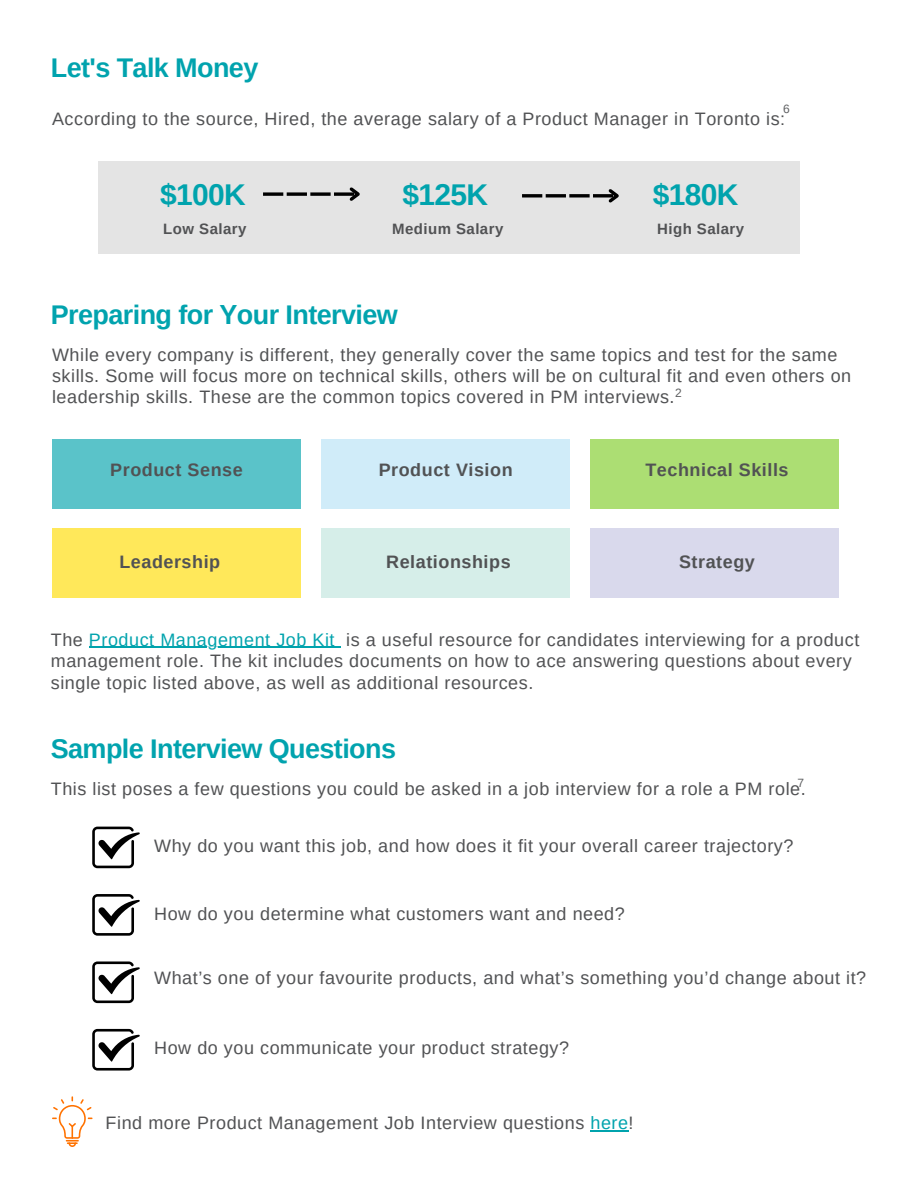
<style>
.page{position:relative;width:918px;height:1188px;background:#fff}
.page>*{position:absolute;margin:0;border:0;box-sizing:border-box;transform-origin:0 0}
.t1{font:700 30px "Arimo";letter-spacing:-.02em;color:#00a3ad}
.t2{font:700 27px "Arimo";letter-spacing:-.02em;color:#01a3ae}
.t3{font:18px/21.3px "Arimo";letter-spacing:.03em;color:#515254}
.t4{font:700 18px "Arimo";letter-spacing:.03em;color:#515254}
.t5{font:700 15px "Arimo";letter-spacing:.03em;color:#515254}
.t6{font:12px "Arimo";color:#5f6062}
.s1{color:#00a3ad}
</style>
<div class="page">
<div style="left:98px;top:162px;width:702px;height:92px;background:#e4e4e4"></div>
<svg style="left:263px;top:192px;width:20px;height:4px"></svg>
<svg style="left:287px;top:192px;width:20px;height:4px"></svg>
<svg style="left:310px;top:192px;width:21px;height:4px"></svg>
<svg style="left:334px;top:192px;width:13px;height:4px"></svg>
<svg style="left:347px;top:187px;width:13px;height:14px"></svg>
<svg style="left:522px;top:194px;width:20px;height:4px"></svg>
<svg style="left:546px;top:194px;width:20px;height:4px"></svg>
<svg style="left:569px;top:194px;width:21px;height:4px"></svg>
<svg style="left:593px;top:194px;width:13px;height:4px"></svg>
<svg style="left:606px;top:189px;width:13px;height:14px"></svg>
<div style="left:52px;top:439px;width:249px;height:69px;background:#5ac3c9"></div>
<div style="left:321px;top:439px;width:249px;height:69px;background:#d0ecf9"></div>
<div style="left:590px;top:439px;width:249px;height:69px;background:#acde73"></div>
<div style="left:52px;top:528px;width:249px;height:69px;background:#ffe85a"></div>
<div style="left:321px;top:528px;width:249px;height:69px;background:#d6eee9"></div>
<div style="left:590px;top:528px;width:249px;height:69px;background:#d9d9ec"></div>
<svg style="left:92px;top:827px;width:48px;height:41px"></svg>
<hr style="left:89px;top:647px;width:246px;height:1px;background:#00a3ad">
<svg style="left:92px;top:894px;width:48px;height:42px"></svg>
<svg style="left:92px;top:961px;width:48px;height:42px"></svg>
<svg style="left:52px;top:1096px;width:41px;height:51px"></svg>
<hr style="left:590px;top:1130px;width:39px;height:1px;background:#00a3ad">
<svg style="left:92px;top:1029px;width:48px;height:42px"></svg>
<h2 class="t2" style="left:51px;top:52px;width:209px">Let's Talk Money</h2>
<p class="t3" style="left:52px;top:108px;width:735px">According to the source, Hired, the average salary of a Product Manager in Toronto is:</p>
<p class="t6" style="left:783px;top:102px;width:8px">6</p>
<h1 class="t1" style="left:160px;top:178px;width:87px">$100K</h1>
<p class="t5" style="left:163px;top:221px;width:85px">Low Salary</p>
<h1 class="t1" style="left:402px;top:178px;width:87px">$125K</h1>
<p class="t5" style="left:392px;top:221px;width:113px">Medium Salary</p>
<h1 class="t1" style="left:653px;top:178px;width:87px">$180K</h1>
<p class="t5" style="left:657px;top:221px;width:88px">High Salary</p>
<h2 class="t2" style="left:51px;top:299px;width:349px">Preparing for Your Interview</h2>
<p class="t3" style="left:52px;top:344px;width:801px">While every company is different, they generally cover the same topics and test for the same skills. Some will focus more on technical skills, others will be on cultural fit and even others on leadership skills. These are the common topics covered in PM interviews.</p>
<p class="t6" style="left:675px;top:386px;width:8px">2</p>
<p class="t4" style="left:110px;top:460px;width:134px">Product Sense</p>
<p class="t4" style="left:379px;top:460px;width:136px">Product Vision</p>
<p class="t4" style="left:645px;top:460px;width:145px">Technical Skills</p>
<p class="t4" style="left:119px;top:552px;width:102px">Leadership</p>
<p class="t4" style="left:386px;top:552px;width:126px">Relationships</p>
<p class="t4" style="left:679px;top:552px;width:77px">Strategy</p>
<p class="t3" style="left:51px;top:629px;width:810px">The <span class="s1">Product Management Job Kit</span> is a useful resource for candidates interviewing for a product management role. The kit includes documents on how to ace answering questions about every single topic listed above, as well as additional resources.</p>
<h2 class="t2" style="left:51px;top:733px;width:347px">Sample Interview Questions</h2>
<p class="t6" style="left:797px;top:777px;width:8px">7</p>
<p class="t3" style="left:51px;top:778px;width:756px">This list poses a few questions you could be asked in a job interview for a role a PM role.</p>
<p class="t3" style="left:154px;top:835px;width:641px">Why do you want this job, and how does it fit your overall career trajectory?</p>
<p class="t3" style="left:154px;top:903px;width:472px">How do you determine what customers want and need?</p>
<p class="t3" style="left:154px;top:968px;width:714px">What’s one of your favourite products, and what’s something you’d change about it?</p>
<p class="t3" style="left:154px;top:1037px;width:416px">How do you communicate your product strategy?</p>
<p class="t3" style="left:106px;top:1112px;width:530px">Find more Product Management Job Interview questions <span class="s1">here</span>!</p>
</div>
